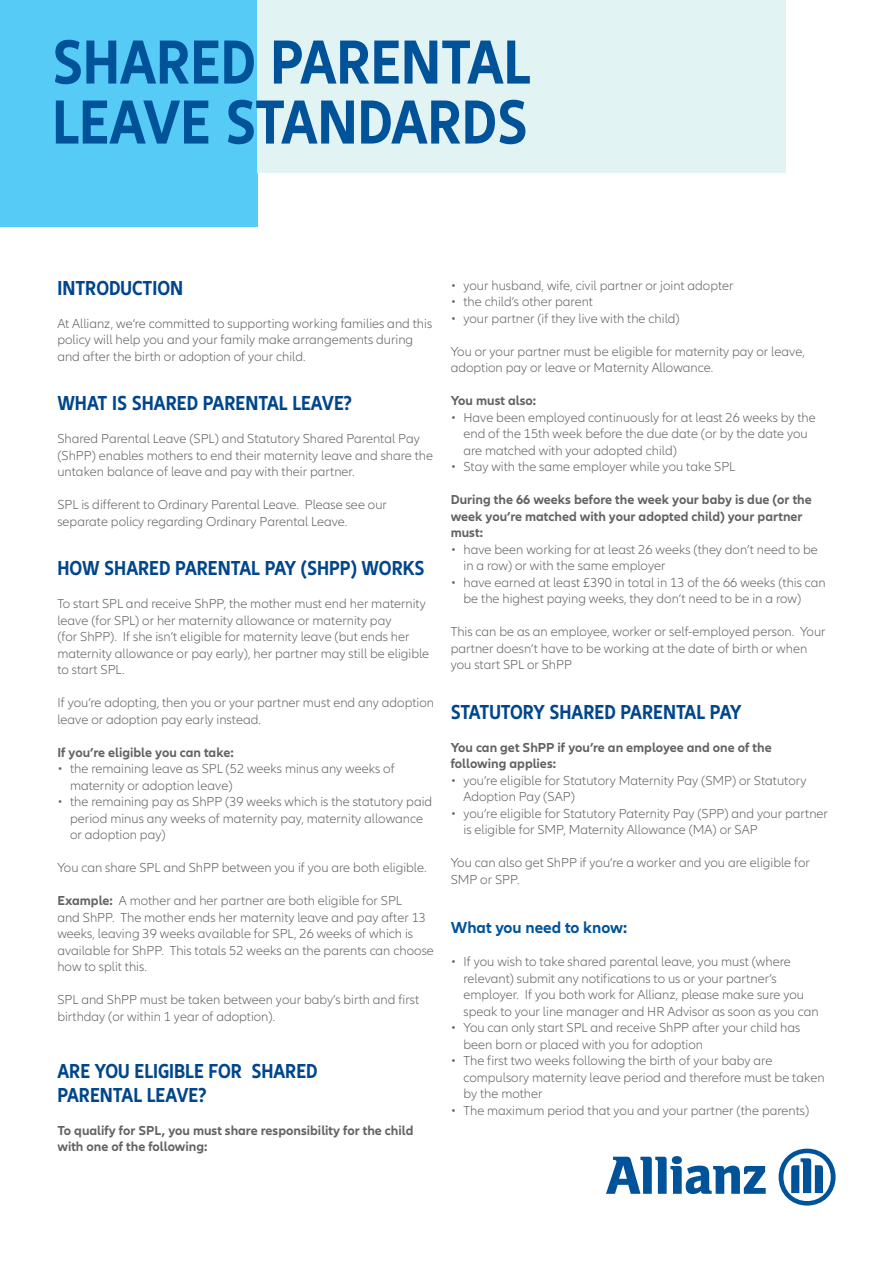
<style>
.page{position:relative;width:893px;height:1263px;background:#fff}
.page>*{position:absolute;margin:0;border:0;box-sizing:border-box;transform-origin:0 0}
.t1{font:700 condensed 64.5px/60px "Allianz Neo";color:#015399}
.t2{font:700 condensed 21px/24px "Allianz Neo";color:#01468c}
.t3{font:700 16.5px "Allianz Neo";color:#015399}
.t4{font:300 13.5px/16.5px "Allianz Neo";color:#636366}
.t5{font:700 13.5px/16.5px "Allianz Neo";color:#636366}
.s1{font-weight:700}
</style>
<div class="page">
<svg style="left:606px;top:1156px;width:160px;height:38px"></svg>
<svg style="left:779px;top:1148px;width:57px;height:57px"></svg>
<div style="left:0;top:0;width:257px;height:226px;background:#56cbf5"></div>
<div style="left:257px;top:0;width:529px;height:173px;background:#e2f3f4"></div>
<h1 class="t1" style="left:52px;top:34px;width:480px">SHARED PARENTAL<br>LEAVE STANDARDS</h1>
<h2 class="t2" style="left:57px;top:276px;width:127px">INTRODUCTION</h2>
<p class="t4" style="left:57px;top:315px;width:376px">At Allianz, we‘re committed to supporting working families and this policy will help you and your family make arrangements during and after the birth or adoption of your child.</p>
<h2 class="t2" style="left:57px;top:392px;width:296px">WHAT IS SHARED PARENTAL LEAVE?</h2>
<p class="t4" style="left:57px;top:431px;width:377px">Shared Parental Leave (SPL) and Statutory Shared Parental Pay (ShPP) enables mothers to end their maternity leave and share the untaken balance of leave and pay with their partner.</p>
<p class="t4" style="left:57px;top:497px;width:331px">SPL is different to Ordinary Parental Leave. Please see our separate policy regarding Ordinary Parental Leave.</p>
<h2 class="t2" style="left:57px;top:557px;width:369px">HOW SHARED PARENTAL PAY (SHPP) WORKS</h2>
<p class="t4" style="left:57px;top:596px;width:373px">To start SPL and receive ShPP, the mother must end her maternity leave (for SPL) or her maternity allowance or maternity pay<br>(for ShPP). If she isn’t eligible for maternity leave (but ends her maternity allowance or pay early), her partner may still be eligible to start SPL.</p>
<p class="t4" style="left:57px;top:695px;width:378px">If you’re adopting, then you or your partner must end any adoption leave or adoption pay early instead.</p>
<p class="t5" style="left:57px;top:744px;width:178px">If you’re eligible you can take:</p>
<p class="t4" style="left:70px;top:761px;width:326px;text-indent:-13px">• the remaining leave as SPL (52 weeks minus any weeks of maternity or adoption leave)</p>
<p class="t4" style="left:70px;top:794px;width:364px;text-indent:-13px">• the remaining pay as ShPP (39 weeks which is the statutory paid period minus any weeks of maternity pay, maternity allowance or adoption pay)</p>
<p class="t4" style="left:57px;top:860px;width:371px">You can share SPL and ShPP between you if you are both eligible.</p>
<p class="t4" style="left:57px;top:893px;width:378px"><span class="s1">Example:</span> A mother and her partner are both eligible for SPL<br>and ShPP. The mother ends her maternity leave and pay after 13 weeks, leaving 39 weeks available for SPL, 26 weeks of which is available for ShPP. This totals 52 weeks an the parents can choose how to split this.</p>
<p class="t4" style="left:57px;top:992px;width:363px">SPL and ShPP must be taken between your baby’s birth and first birthday (or within 1 year of adoption).</p>
<h2 class="t2" style="left:57px;top:1059px;width:262px">ARE YOU ELIGIBLE FOR SHARED<br>PARENTAL LEAVE?</h2>
<p class="t5" style="left:57px;top:1122px;width:358px">To qualify for SPL, you must share responsibility for the child with one of the following:</p>
<p class="t4" style="left:451px;top:277px;width:284px">• your husband, wife, civil partner or joint adopter</p>
<p class="t4" style="left:451px;top:294px;width:144px">• the child’s other parent</p>
<p class="t4" style="left:451px;top:310px;width:231px">• your partner (if they live with the child)</p>
<p class="t4" style="left:451px;top:343px;width:356px">You or your partner must be eligible for maternity pay or leave, adoption pay or leave or Maternity Allowance.</p>
<p class="t5" style="left:451px;top:393px;width:87px">You must also:</p>
<p class="t4" style="left:463px;top:409px;width:354px;text-indent:-13px">• Have been employed continuously for at least 26 weeks by the end of the 15th week before the due date (or by the date you are matched with your adopted child)</p>
<p class="t4" style="left:451px;top:459px;width:286px">• Stay with the same employer while you take SPL</p>
<p class="t5" style="left:451px;top:492px;width:363px">During the 66 weeks before the week your baby is due (or the week you’re matched with your adopted child) your partner must:</p>
<p class="t4" style="left:463px;top:541px;width:356px;text-indent:-13px">• have been working for at least 26 weeks (they don’t need to be in a row) or with the same employer</p>
<p class="t4" style="left:463px;top:574px;width:364px;text-indent:-13px">• have earned at least £390 in total in 13 of the 66 weeks (this can be the highest paying weeks, they don’t need to be in a row)</p>
<p class="t4" style="left:451px;top:624px;width:376px">This can be as an employee, worker or self-employed person. Your partner doesn’t have to be working at the date of birth or when you start SPL or ShPP</p>
<h2 class="t2" style="left:451px;top:700px;width:292px">STATUTORY SHARED PARENTAL PAY</h2>
<p class="t5" style="left:451px;top:739px;width:322px">You can get ShPP if you’re an employee and one of the following applies:</p>
<p class="t4" style="left:463px;top:772px;width:344px;text-indent:-13px">• you’re eligible for Statutory Maternity Pay (SMP) or Statutory<br>Adoption Pay (SAP)</p>
<p class="t4" style="left:463px;top:805px;width:366px;text-indent:-13px">• you’re eligible for Statutory Paternity Pay (SPP) and your partner is eligible for SMP, Maternity Allowance (MA) or SAP</p>
<p class="t4" style="left:451px;top:855px;width:361px">You can also get ShPP if you’re a worker and you are eligible for<br>SMP or SPP.</p>
<p class="t3" style="left:451px;top:918px;width:178px">What you need to know:</p>
<p class="t4" style="left:463px;top:954px;width:357px;text-indent:-13px">• If you wish to take shared parental leave, you must (where relevant) submit any notifications to us or your partner’s employer. If you both work for Allianz, please make sure you speak to your line manager and HR Advisor as soon as you can</p>
<p class="t4" style="left:463px;top:1020px;width:338px;text-indent:-13px">• You can only start SPL and receive ShPP after your child has been born or placed with you for adoption</p>
<p class="t4" style="left:463px;top:1053px;width:363px;text-indent:-13px">• The first two weeks following the birth of your baby are compulsory maternity leave period and therefore must be taken by the mother</p>
<p class="t4" style="left:451px;top:1102px;width:360px">• The maximum period that you and your partner (the parents)</p>
</div>
